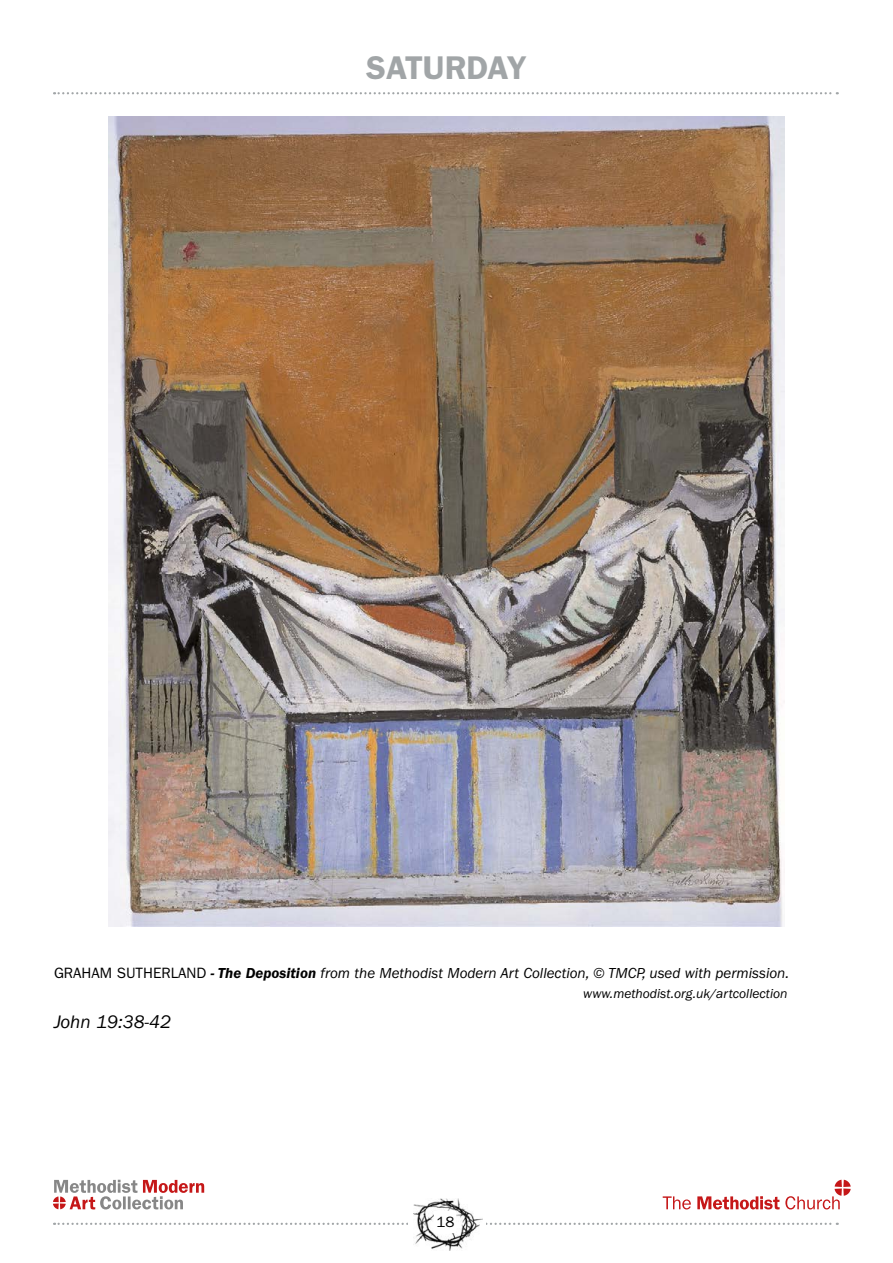
<style>
.page{position:relative;width:893px;height:1263px;background:#fff}
.page>*{position:absolute;margin:0;border:0;box-sizing:border-box;transform-origin:0 0}
.t1{font:600 33px "Franklin Gothic";color:#a1a5a7}
.t2{font:italic 18.75px "Franklin Gothic";color:#000}
.t3{font:italic 15px "Franklin Gothic";color:#000}
.t4{font:15px "Franklin Gothic";color:#000}
.t5{font:italic 13.5px "Franklin Gothic";color:#000}
.s1{font-style:normal}
.s2{font-weight:600}
</style>
<div class="page">
<svg style="left:54px;top:1223px;width:784px;height:2px"></svg>
<svg style="left:53px;top:1180px;width:151px;height:29px"></svg>
<svg style="left:663px;top:1196px;width:28px;height:13px"></svg>
<svg style="left:697px;top:1180px;width:154px;height:29px"></svg>
<div style="left:408px;top:1194px;width:77px;height:59px;background:#fff"></div>
<img style="left:414px;top:1198px;width:69px;height:53px">
<div style="left:435px;top:1211px;width:21px;height:21px;background:#fff"></div>
<img style="left:108px;top:116px;width:677px;height:810px">
<svg style="left:54px;top:92px;width:784px;height:2px"></svg>
<h1 class="t1" style="left:366px;top:48px;width:162px">SATURDAY</h1>
<p class="t3" style="left:54px;top:965px;width:737px"><span class="s1">GRAHAM SUTHERLAND</span> <span class="s2">- The Deposition</span> from the Methodist Modern Art Collection, © TMCP, used with permission.</p>
<p class="t5" style="left:583px;top:986px;width:206px">www.methodist.org.uk/artcollection</p>
<p class="t2" style="left:54px;top:1011px;width:119px">John 19:38-42</p>
<p class="t4" style="left:436px;top:1213px;width:19px">18</p>
</div>
